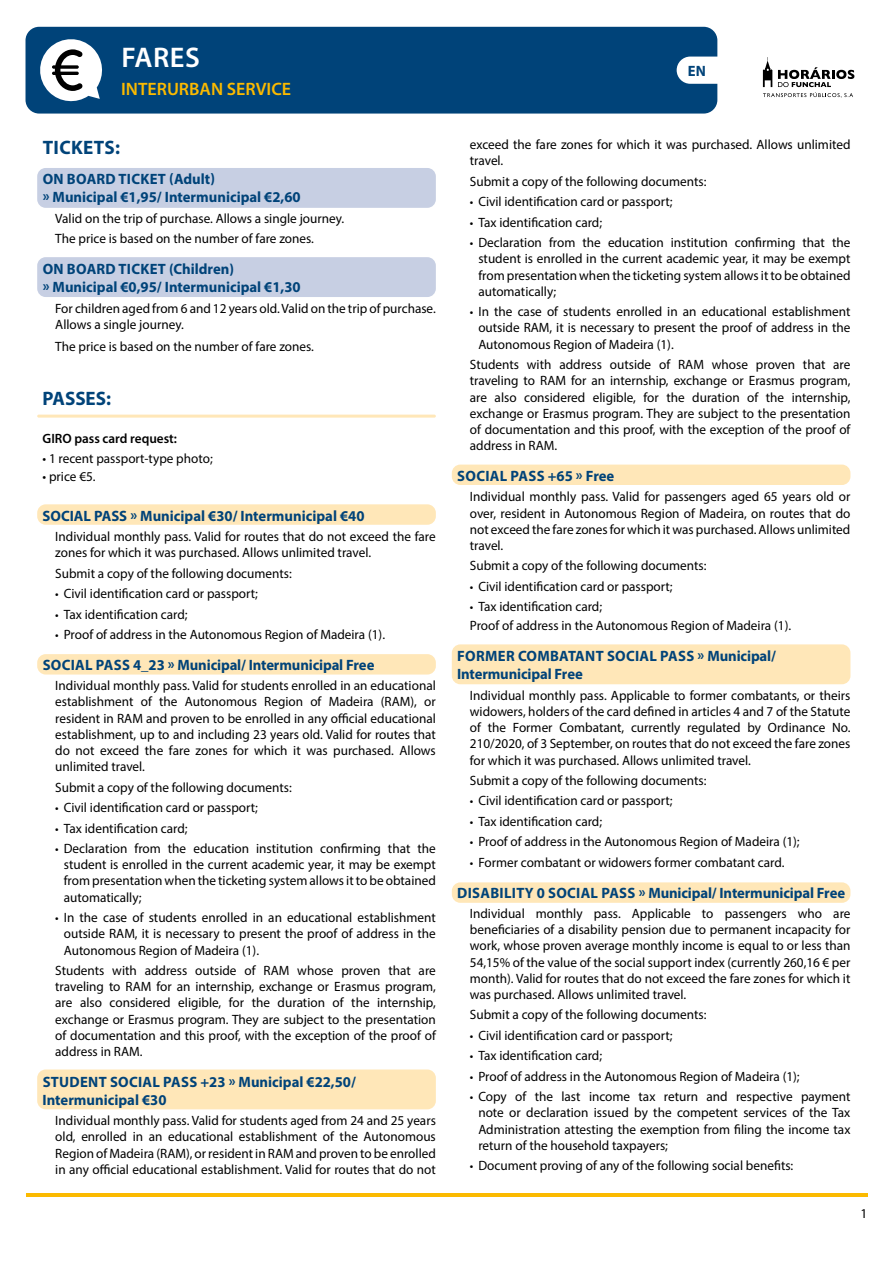
<style>
.page{position:relative;width:893px;height:1263px;background:#fff}
.page>*{position:absolute;margin:0;border:0;box-sizing:border-box;transform-origin:0 0}
.t1{font:600 28.5px "Myriad Pro";letter-spacing:.02em;color:#fff}
.t2{font:700 19.5px "Myriad Pro";letter-spacing:.01em;color:#004379}
.t3{font:600 18px "Myriad Pro";color:#fbba00}
.t4{font:700 15px/18px "Myriad Pro";color:#004379}
.t5{font:700 15px "Myriad Pro";letter-spacing:.02em;color:#004379}
.t6{font:13.5px/16.2px "Myriad Pro";color:#000;text-align:justify}
.t7{font:600 13.5px "Myriad Pro";color:#000}
.s1{font-size:12.75px}
</style>
<div class="page">
<hr style="left:26px;top:1194px;width:841px;height:3px;background:#fbba00">
<div style="left:37px;top:168px;width:399px;height:40px;background:#c7cfe3;border-radius:9px"></div>
<div style="left:37px;top:257px;width:399px;height:40px;background:#c7cfe3;border-radius:9px"></div>
<div style="left:37px;top:1069px;width:399px;height:40px;background:#ffe7b8;border-radius:9px"></div>
<div style="left:452px;top:644px;width:398px;height:40px;background:#ffe7b8;border-radius:9px"></div>
<div style="left:37px;top:504px;width:399px;height:21px;background:#ffe7b8;border-radius:9px"></div>
<div style="left:37px;top:654px;width:399px;height:20px;background:#ffe7b8;border-radius:9px"></div>
<div style="left:452px;top:465px;width:398px;height:20px;background:#ffe7b8;border-radius:9px"></div>
<div style="left:452px;top:882px;width:398px;height:21px;background:#ffe7b8;border-radius:9px"></div>
<hr style="left:37px;top:415px;width:399px;height:3px;background:#ffe7b8;border-radius:2px">
<svg style="left:763px;top:57px;width:91px;height:41px"></svg>
<div style="left:26px;top:27px;width:691px;height:87px;background:#004379;border-radius:14px"></div>
<svg style="left:40px;top:39px;width:62px;height:63px"></svg>
<div style="left:677px;top:57px;width:63px;height:27px;background:#fff;border-radius:14px"></div>
<h1 class="t1" style="left:121px;top:40px;width:80px">FARES</h1>
<h3 class="t3" style="left:121px;top:78px;width:172px">INTERURBAN SERVICE</h3>
<h2 class="t2" style="left:43px;top:134px;width:79px">TICKETS:</h2>
<p class="t4" style="left:43px;top:170px;width:260px">ON BOARD TICKET (Adult)<br>» Municipal €1,95/ Intermunicipal €2,60</p>
<p class="t6" style="left:55px;top:208px;width:290px;line-height:20.4px">Valid on the trip of purchase. Allows a single journey.<br>The price is based on the number of fare zones.</p>
<p class="t4" style="left:43px;top:260px;width:260px">ON BOARD TICKET (Children)<br>» Municipal €0,95/ Intermunicipal €1,30</p>
<p class="t6" style="left:55px;top:300px;width:382px">For children aged from 6 and 12 years old. Valid on the trip of purchase.<br>Allows a single journey.</p>
<p class="t6" style="left:55px;top:338px;width:260px">The price is based on the number of fare zones.</p>
<h2 class="t2" style="left:43px;top:386px;width:70px">PASSES:</h2>
<p class="t7" style="left:43px;top:430px;width:136px">GIRO pass card request:</p>
<p class="t6" style="left:43px;top:450px;width:172px">• 1 recent passport-type photo;</p>
<p class="t6" style="left:43px;top:468px;width:55px">• price €5.</p>
<p class="t4" style="left:43px;top:506px;width:323px">SOCIAL PASS » Municipal €30/ Intermunicipal €40</p>
<p class="t6" style="left:55px;top:528px;width:382px">Individual monthly pass. Valid for routes that do not exceed the fare zones for which it was purchased. Allows unlimited travel.</p>
<p class="t6" style="left:55px;top:565px;width:238px">Submit a copy of the following documents:</p>
<p class="t6" style="left:55px;top:585px;width:204px"><span class="s1">•</span> Civil identification card or passport;</p>
<p class="t6" style="left:55px;top:606px;width:134px"><span class="s1">•</span> Tax identification card;</p>
<p class="t6" style="left:55px;top:626px;width:331px"><span class="s1">•</span> Proof of address in the Autonomous Region of Madeira (1).</p>
<p class="t4" style="left:43px;top:655px;width:333px">SOCIAL PASS 4_23 » Municipal/ Intermunicipal Free</p>
<p class="t6" style="left:55px;top:677px;width:382px">Individual monthly pass. Valid for students enrolled in an educational establishment of the Autonomous Region of Madeira (RAM), or resident in RAM and proven to be enrolled in any official educational establishment, up to and including 23 years old. Valid for routes that do not exceed the fare zones for which it was purchased. Allows unlimited travel.</p>
<p class="t6" style="left:55px;top:779px;width:238px">Submit a copy of the following documents:</p>
<p class="t6" style="left:55px;top:799px;width:204px"><span class="s1">•</span> Civil identification card or passport;</p>
<p class="t6" style="left:55px;top:820px;width:134px"><span class="s1">•</span> Tax identification card;</p>
<p class="t6" style="left:64px;top:840px;width:374px;text-indent:-9px"><span class="s1">•</span> Declaration from the education institution confirming that the student is enrolled in the current academic year, it may be exempt from presentation when the ticketing system allows it to be obtained automatically;</p>
<p class="t6" style="left:64px;top:909px;width:374px;text-indent:-9px"><span class="s1">•</span> In the case of students enrolled in an educational establishment outside RAM, it is necessary to present the proof of address in the Autonomous Region of Madeira (1).</p>
<p class="t6" style="left:55px;top:962px;width:382px">Students with address outside of RAM whose proven that are traveling to RAM for an internship, exchange or Erasmus program, are also considered eligible, for the duration of the internship, exchange or Erasmus program. They are subject to the presentation of documentation and this proof, with the exception of the proof of address in RAM.</p>
<p class="t4" style="left:43px;top:1072px;width:315px">STUDENT SOCIAL PASS +23 » Municipal €22,50/<br>Intermunicipal €30</p>
<p class="t6" style="left:55px;top:1112px;width:382px">Individual monthly pass. Valid for students aged from 24 and 25 years old, enrolled in an educational establishment of the Autonomous Region of Madeira (RAM), or resident in RAM and proven to be enrolled in any official educational establishment. Valid for routes that do not</p>
<p class="t4" style="left:688px;top:61px;width:19px">EN</p>
<p class="t6" style="left:470px;top:136px;width:382px">exceed the fare zones for which it was purchased. Allows unlimited travel.</p>
<p class="t6" style="left:470px;top:173px;width:238px">Submit a copy of the following documents:</p>
<p class="t6" style="left:470px;top:193px;width:204px"><span class="s1">•</span> Civil identification card or passport;</p>
<p class="t6" style="left:470px;top:214px;width:134px"><span class="s1">•</span> Tax identification card;</p>
<p class="t6" style="left:478px;top:234px;width:374px;text-indent:-9px"><span class="s1">•</span> Declaration from the education institution confirming that the student is enrolled in the current academic year, it may be exempt from presentation when the ticketing system allows it to be obtained automatically;</p>
<p class="t6" style="left:478px;top:303px;width:374px;text-indent:-9px"><span class="s1">•</span> In the case of students enrolled in an educational establishment outside RAM, it is necessary to present the proof of address in the Autonomous Region of Madeira (1).</p>
<p class="t6" style="left:470px;top:356px;width:382px">Students with address outside of RAM whose proven that are traveling to RAM for an internship, exchange or Erasmus program, are also considered eligible, for the duration of the internship, exchange or Erasmus program. They are subject to the presentation of documentation and this proof, with the exception of the proof of address in RAM.</p>
<p class="t5" style="left:457px;top:466px;width:159px">SOCIAL PASS +65 » Free</p>
<p class="t6" style="left:470px;top:488px;width:382px">Individual monthly pass. Valid for passengers aged 65 years old or over, resident in Autonomous Region of Madeira, on routes that do not exceed the fare zones for which it was purchased. Allows unlimited travel.</p>
<p class="t6" style="left:470px;top:557px;width:238px">Submit a copy of the following documents:</p>
<p class="t6" style="left:470px;top:578px;width:204px"><span class="s1">•</span> Civil identification card or passport;</p>
<p class="t6" style="left:470px;top:597px;width:323px;line-height:19.2px"><span class="s1">•</span> Tax identification card;<br>Proof of address in the Autonomous Region of Madeira (1).</p>
<p class="t4" style="left:457px;top:647px;width:320px">FORMER COMBATANT SOCIAL PASS » Municipal/<br>Intermunicipal Free</p>
<p class="t6" style="left:470px;top:687px;width:382px">Individual monthly pass. Applicable to former combatants, or theirs widowers, holders of the card defined in articles 4 and 7 of the Statute of the Former Combatant, currently regulated by Ordinance No.<br>210/2020, of 3 September, on routes that do not exceed the fare zones for which it was purchased. Allows unlimited travel.</p>
<p class="t6" style="left:470px;top:772px;width:238px">Submit a copy of the following documents:</p>
<p class="t6" style="left:470px;top:792px;width:204px"><span class="s1">•</span> Civil identification card or passport;</p>
<p class="t6" style="left:470px;top:813px;width:134px"><span class="s1">•</span> Tax identification card;</p>
<p class="t6" style="left:470px;top:833px;width:331px"><span class="s1">•</span> Proof of address in the Autonomous Region of Madeira (1);</p>
<p class="t6" style="left:470px;top:854px;width:316px"><span class="s1">•</span> Former combatant or widowers former combatant card.</p>
<p class="t4" style="left:457px;top:883px;width:389px">DISABILITY 0 SOCIAL PASS » Municipal/ Intermunicipal Free</p>
<p class="t6" style="left:470px;top:905px;width:382px">Individual monthly pass. Applicable to passengers who are beneficiaries of a disability pension due to permanent incapacity for work, whose proven average monthly income is equal to or less than 54,15% of the value of the social support index (currently 260,16 € per month). Valid for routes that do not exceed the fare zones for which it was purchased. Allows unlimited travel.</p>
<p class="t6" style="left:470px;top:1007px;width:238px">Submit a copy of the following documents:</p>
<p class="t6" style="left:470px;top:1027px;width:204px"><span class="s1">•</span> Civil identification card or passport;</p>
<p class="t6" style="left:470px;top:1047px;width:134px"><span class="s1">•</span> Tax identification card;</p>
<p class="t6" style="left:470px;top:1068px;width:331px"><span class="s1">•</span> Proof of address in the Autonomous Region of Madeira (1);</p>
<p class="t6" style="left:478px;top:1088px;width:374px;text-indent:-9px"><span class="s1">•</span> Copy of the last income tax return and respective payment note or declaration issued by the competent services of the Tax Administration attesting the exemption from filing the income tax return of the household taxpayers;</p>
<p class="t6" style="left:470px;top:1157px;width:325px"><span class="s1">•</span> Document proving of any of the following social benefits:</p>
<p class="t6" style="left:860px;top:1205px;width:8px">1</p>
</div>
